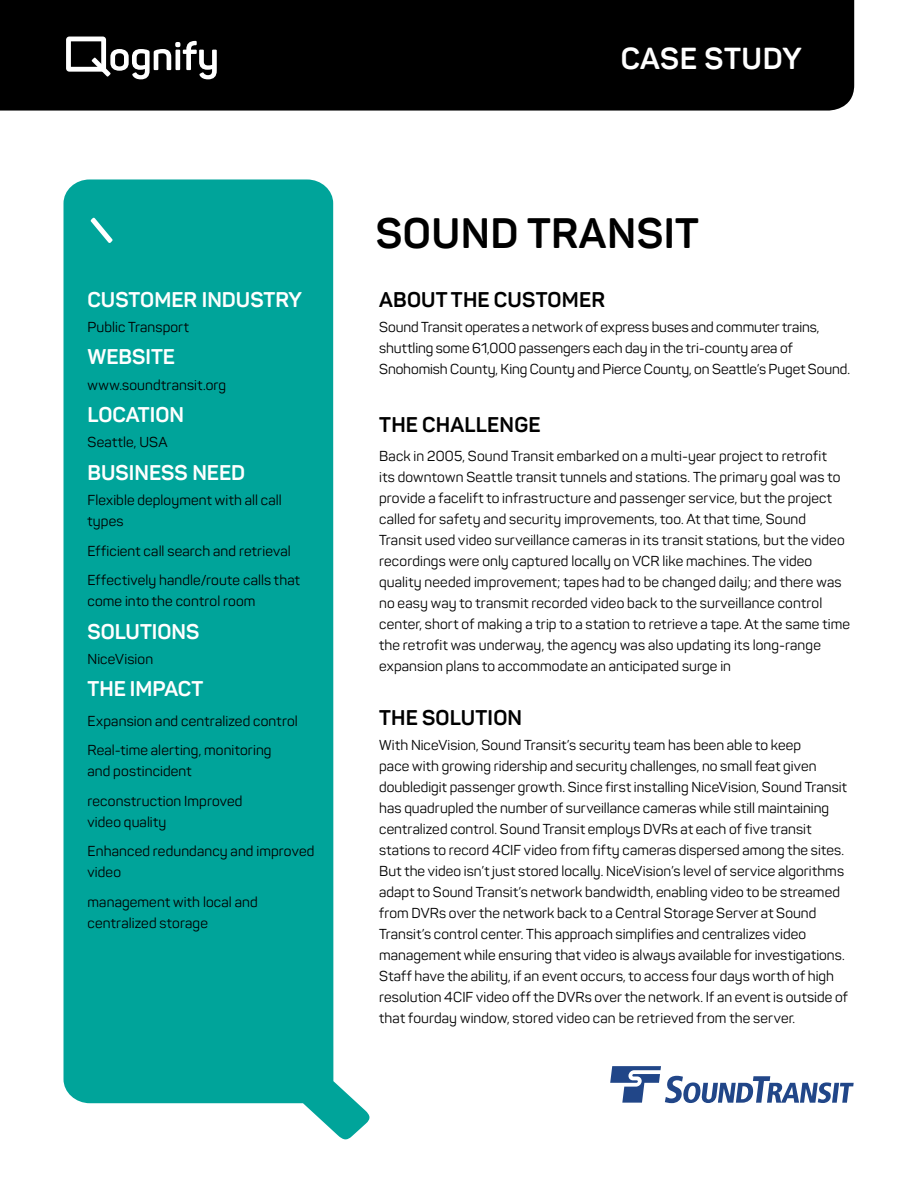
<style>
.page{position:relative;width:918px;height:1188px;background:#fff}
.page>*{position:absolute;margin:0;border:0;box-sizing:border-box;transform-origin:0 0}
.t1{font:700 42px "Panton";letter-spacing:.01em;color:#000}
.t2{font:700 30px "Panton";letter-spacing:.02em;color:#fff}
.t3{font:700 21px "Panton";color:#fff}
.t4{font:700 21px "Panton";letter-spacing:.01em;color:#000}
.t5{font:14.25px/21px "Panton";letter-spacing:.01em;color:#000}
</style>
<div class="page">
<svg style="left:64px;top:179px;width:306px;height:961px;fill:#00a49a"></svg>
<div style="left:0;top:0;width:854px;height:111px;background:#000"></div>
<svg style="left:66px;top:37px;width:151px;height:42px"></svg>
<svg style="left:90px;top:217px;width:23px;height:26px"></svg>
<svg style="left:610px;top:1066px;width:244px;height:37px"></svg>
<h3 class="t3" style="left:87px;top:286px;width:216px">CUSTOMER INDUSTRY</h3>
<p class="t5" style="left:87px;top:316px;width:103px">Public Transport</p>
<h3 class="t3" style="left:87px;top:344px;width:89px">WEBSITE</h3>
<p class="t5" style="left:87px;top:374px;width:140px">www.soundtransit.org</p>
<h3 class="t3" style="left:87px;top:402px;width:98px">LOCATION</h3>
<p class="t5" style="left:87px;top:432px;width:82px">Seattle, USA</p>
<h3 class="t3" style="left:87px;top:459px;width:159px">BUSINESS NEED</h3>
<p class="t5" style="left:87px;top:490px;width:196px">Flexible deployment with all call types</p>
<p class="t5" style="left:87px;top:536px;width:214px;line-height:29.5px">Efficient call search and retrieval<br>Effectively handle/route calls that</p>
<p class="t5" style="left:87px;top:591px;width:170px">come into the control room</p>
<h3 class="t3" style="left:87px;top:618px;width:113px">SOLUTIONS</h3>
<p class="t5" style="left:87px;top:648px;width:67px">NiceVision</p>
<h3 class="t3" style="left:87px;top:676px;width:117px">THE IMPACT</h3>
<p class="t5" style="left:87px;top:706px;width:212px;line-height:29.5px">Expansion and centralized control<br>Real-time alerting, monitoring</p>
<p class="t5" style="left:87px;top:757px;width:157px;line-height:29.5px">and postincident reconstruction Improved</p>
<p class="t5" style="left:87px;top:807px;width:228px;line-height:29.5px">video quality<br>Enhanced redundancy and improved</p>
<p class="t5" style="left:87px;top:858px;width:172px;line-height:29.5px">video<br>management with local and</p>
<p class="t5" style="left:87px;top:912px;width:122px">centralized storage</p>
<h2 class="t2" style="left:621px;top:40px;width:182px">CASE STUDY</h2>
<h1 class="t1" style="left:376px;top:207px;width:324px">SOUND TRANSIT</h1>
<h3 class="t4" style="left:379px;top:286px;width:227px">ABOUT THE CUSTOMER</h3>
<p class="t5" style="left:379px;top:316px;width:472px">Sound Transit operates a network of express buses and commuter trains, shuttling some 61,000 passengers each day in the tri-county area of<br>Snohomish County, King County and Pierce County, on Seattle’s Puget Sound.</p>
<h3 class="t4" style="left:379px;top:411px;width:163px">THE CHALLENGE</h3>
<p class="t5" style="left:379px;top:446px;width:472px">Back in 2005, Sound Transit embarked on a multi-year project to retrofit<br>its downtown Seattle transit tunnels and stations. The primary goal was to provide a facelift to infrastructure and passenger service, but the project called for safety and security improvements, too. At that time, Sound Transit used video surveillance cameras in its transit stations, but the video recordings were only captured locally on VCR like machines. The video quality needed improvement; tapes had to be changed daily; and there was no easy way to transmit recorded video back to the surveillance control center, short of making a trip to a station to retrieve a tape. At the same time the retrofit was underway, the agency was also updating its long-range expansion plans to accommodate an anticipated surge in</p>
<h3 class="t4" style="left:379px;top:704px;width:145px">THE SOLUTION</h3>
<p class="t5" style="left:379px;top:735px;width:470px">With NiceVision, Sound Transit’s security team has been able to keep<br>pace with growing ridership and security challenges, no small feat given doubledigit passenger growth. Since first installing NiceVision, Sound Transit has quadrupled the number of surveillance cameras while still maintaining centralized control. Sound Transit employs DVRs at each of five transit stations to record 4CIF video from fifty cameras dispersed among the sites.<br>But the video isn’t just stored locally. NiceVision’s level of service algorithms adapt to Sound Transit’s network bandwidth, enabling video to be streamed from DVRs over the network back to a Central Storage Server at Sound Transit’s control center. This approach simplifies and centralizes video management while ensuring that video is always available for investigations.<br>Staff have the ability, if an event occurs, to access four days worth of high resolution 4CIF video off the DVRs over the network. If an event is outside of that fourday window, stored video can be retrieved from the server.</p>
</div>
